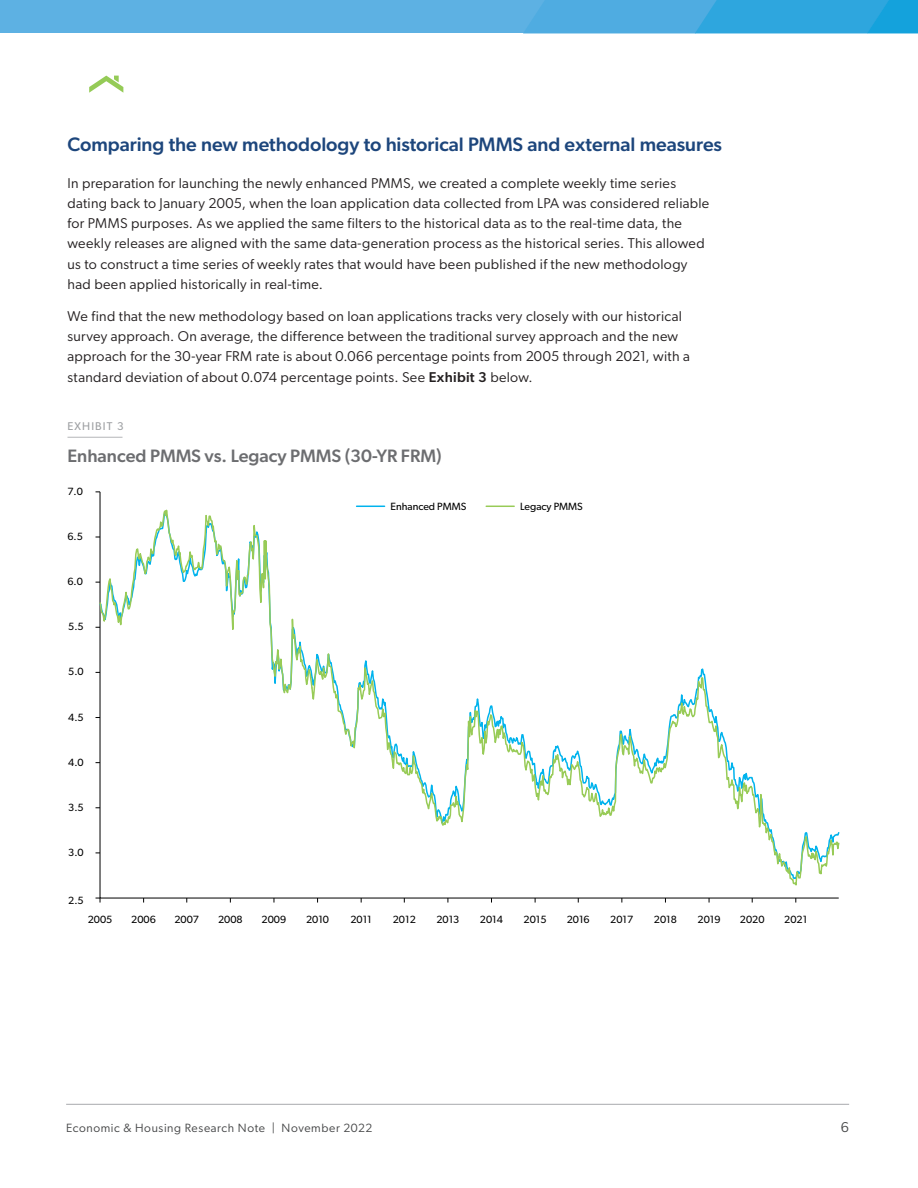
<style>
.page{position:relative;width:918px;height:1188px;background:#fff}
.page>*{position:absolute;margin:0;border:0;box-sizing:border-box;transform-origin:0 0}
.t1{font:500 19.5px "Gibson";letter-spacing:-.005em;color:#1d467c}
.t2{font:500 18px "Gibson";color:#6c6d70}
.t3{font:14.25px/20.2px "Gibson";letter-spacing:.02em;color:#231f20}
.t4{font:14.25px "Gibson";color:#454647}
.t5{font:12px "Gibson";letter-spacing:.055em;color:#454647}
.t6{font:11.25px "Gibson";letter-spacing:.1em;color:#9d9fa2}
.t7{font:10.5px "Gibson";color:#000101}
.s1{font-weight:500}
</style>
<div class="page">
<hr style="left:66px;top:1104px;width:783px;height:1px;background:#a8a9ad">
<svg style="left:89px;top:76px;width:34px;height:17px"></svg>
<div style="left:0;top:0;width:918px;height:33px;background:#5db1e3"></div>
<svg style="left:524px;top:0;width:394px;height:33px"></svg>
<hr style="left:68px;top:437px;width:55px;height:1px;background:#b4b5b8">
<svg style="left:99px;top:890px;width:740px;height:9px"></svg>
<svg style="left:96px;top:898px;width:5px;height:5px"></svg>
<svg style="left:96px;top:491px;width:743px;height:399px"></svg>
<h1 class="t1" style="left:68px;top:132px;width:656px">Comparing the new methodology to historical PMMS and external measures</h1>
<p class="t3" style="left:68px;top:172px;width:643px">In preparation for launching the newly enhanced PMMS, we created a complete weekly time series dating back to January 2005, when the loan application data collected from LPA was considered reliable for PMMS purposes. As we applied the same filters to the historical data as to the real-time data, the weekly releases are aligned with the same data-generation process as the historical series. This allowed us to construct a time series of weekly rates that would have been published if the new methodology had been applied historically in real-time.</p>
<p class="t3" style="left:68px;top:306px;width:624px">We find that the new methodology based on loan applications tracks very closely with our historical survey approach. On average, the difference between the traditional survey approach and the new approach for the 30-year FRM rate is about 0.066 percentage points from 2005 through 2021, with a standard deviation of about 0.074 percentage points. See <span class="s1">Exhibit 3</span> below.</p>
<p class="t6" style="left:68px;top:419px;width:58px">EXHIBIT 3</p>
<p class="t2" style="left:68px;top:445px;width:376px">Enhanced PMMS vs. Legacy PMMS (30-YR FRM)</p>
<p class="t7" style="left:391px;top:500px;width:77px">Enhanced PMMS</p>
<p class="t7" style="left:520px;top:500px;width:64px">Legacy PMMS</p>
<p class="t7" style="left:68px;top:485px;width:17px">7.0</p>
<p class="t7" style="left:68px;top:530px;width:17px">6.5</p>
<p class="t7" style="left:68px;top:575px;width:17px">6.0</p>
<p class="t7" style="left:68px;top:620px;width:17px">5.5</p>
<p class="t7" style="left:68px;top:665px;width:17px">5.0</p>
<p class="t7" style="left:68px;top:711px;width:17px">4.5</p>
<p class="t7" style="left:68px;top:756px;width:17px">4.0</p>
<p class="t7" style="left:68px;top:801px;width:17px">3.5</p>
<p class="t7" style="left:68px;top:846px;width:17px">3.0</p>
<p class="t7" style="left:68px;top:894px;width:17px">2.5</p>
<p class="t7" style="left:88px;top:914px;width:26px">2005</p>
<p class="t7" style="left:131px;top:914px;width:26px">2006</p>
<p class="t7" style="left:174px;top:914px;width:26px">2007</p>
<p class="t7" style="left:218px;top:914px;width:26px">2008</p>
<p class="t7" style="left:262px;top:914px;width:26px">2009</p>
<p class="t7" style="left:306px;top:914px;width:25px">2010</p>
<p class="t7" style="left:350px;top:914px;width:23px">2011</p>
<p class="t7" style="left:393px;top:914px;width:25px">2012</p>
<p class="t7" style="left:436px;top:914px;width:25px">2013</p>
<p class="t7" style="left:480px;top:914px;width:25px">2014</p>
<p class="t7" style="left:524px;top:914px;width:25px">2015</p>
<p class="t7" style="left:567px;top:914px;width:25px">2016</p>
<p class="t7" style="left:610px;top:914px;width:25px">2017</p>
<p class="t7" style="left:654px;top:914px;width:25px">2018</p>
<p class="t7" style="left:698px;top:914px;width:25px">2019</p>
<p class="t7" style="left:740px;top:914px;width:26px">2020</p>
<p class="t7" style="left:784px;top:914px;width:25px">2021</p>
<p class="t5" style="left:66px;top:1121px;width:308px">Economic &amp; Housing Research Note | November 2022</p>
<p class="t4" style="left:841px;top:1118px;width:10px">6</p>
</div>
